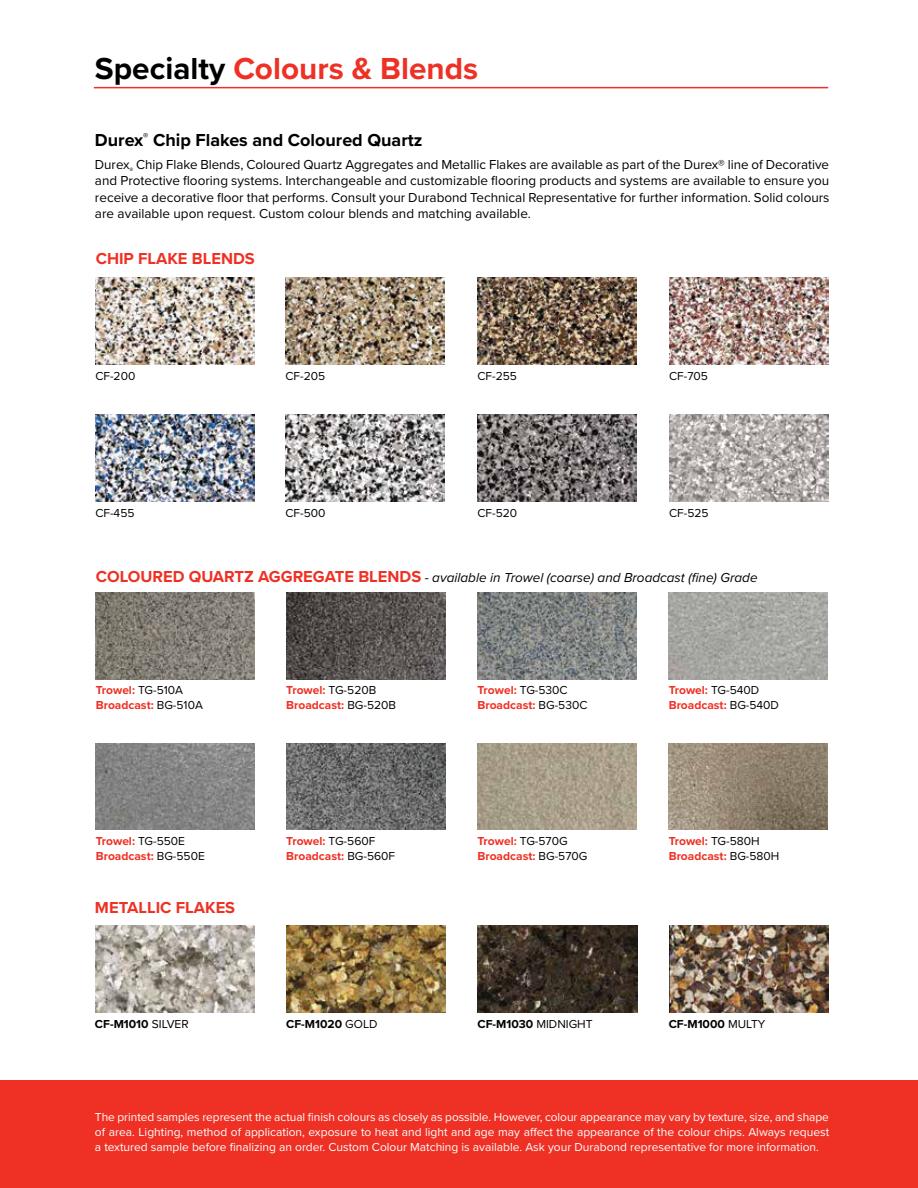
<style>
.page{position:relative;width:918px;height:1188px;background:#fff}
.page>*{position:absolute;margin:0;border:0;box-sizing:border-box;transform-origin:0 0}
.t1{font:700 31.5px "Proxima Nova";color:#ee3124}
.t2{font:700 18px "Proxima Nova";color:#000}
.t3{font:700 16.5px "Proxima Nova";color:#ee3124}
.t4{font:13.5px/16.5px "Proxima Nova";color:#000;text-align:justify}
.t5{font:italic 13.5px "Proxima Nova";color:#000}
.t6{font:12px/15px "Proxima Nova";color:#fff;text-align:justify}
.t7{font:700 12px/15px "Proxima Nova";color:#ee3124}
.t8{font:700 12px "Proxima Nova";color:#000}
.t9{font:12px "Proxima Nova";color:#000}
.s1{color:#000}
.s2{font-weight:700;font-style:normal;font-size:16.5px;color:#ee3124}
.s3{font-weight:400;color:#000}
.s4{font-weight:400}
</style>
<div class="page">
<img style="left:96px;top:592px;width:159px;height:87px">
<img style="left:669px;top:592px;width:159px;height:87px">
<img style="left:477px;top:592px;width:160px;height:87px">
<img style="left:286px;top:592px;width:159px;height:87px">
<img style="left:96px;top:743px;width:159px;height:87px">
<img style="left:669px;top:743px;width:159px;height:87px">
<img style="left:477px;top:743px;width:160px;height:87px">
<img style="left:286px;top:743px;width:159px;height:87px">
<img style="left:95px;top:925px;width:160px;height:87px">
<img style="left:669px;top:925px;width:159px;height:87px">
<img style="left:478px;top:925px;width:159px;height:87px">
<img style="left:287px;top:925px;width:159px;height:87px">
<img style="left:95px;top:415px;width:160px;height:86px">
<img style="left:669px;top:415px;width:159px;height:86px">
<img style="left:477px;top:415px;width:160px;height:86px">
<img style="left:285px;top:415px;width:160px;height:86px">
<img style="left:669px;top:277px;width:159px;height:87px">
<img style="left:285px;top:277px;width:160px;height:87px">
<img style="left:95px;top:277px;width:160px;height:87px">
<img style="left:477px;top:277px;width:160px;height:87px">
<div style="left:0;top:1080px;width:918px;height:108px;background:#ee3124"></div>
<hr style="left:94px;top:87px;width:734px;height:1px;background:#ee3124">
<h1 class="t1" style="left:95px;top:45px;width:385px"><span class="s1">Specialty</span> Colours &amp; Blends</h1>
<h2 class="t2" style="left:95px;top:126px;width:329px">Durex<sup>®</sup> Chip Flakes and Coloured Quartz</h2>
<p class="t4" style="left:95px;top:155px;width:736px">Durex<sub>®</sub> Chip Flake Blends, Coloured Quartz Aggregates and Metallic Flakes are available as part of the Durex® line of Decorative and Protective flooring systems. Interchangeable and customizable flooring products and systems are available to ensure you receive a decorative floor that performs. Consult your Durabond Technical Representative for further information. Solid colours are available upon request. Custom colour blends and matching available.</p>
<p class="t3" style="left:96px;top:246px;width:161px">CHIP FLAKE BLENDS</p>
<p class="t9" style="left:95px;top:368px;width:42px">CF-200</p>
<p class="t9" style="left:285px;top:368px;width:41px">CF-205</p>
<p class="t9" style="left:669px;top:368px;width:40px">CF-705</p>
<p class="t9" style="left:477px;top:368px;width:41px">CF-255</p>
<p class="t9" style="left:95px;top:504px;width:41px">CF-455</p>
<p class="t9" style="left:285px;top:504px;width:42px">CF-500</p>
<p class="t9" style="left:477px;top:504px;width:41px">CF-520</p>
<p class="t9" style="left:669px;top:504px;width:41px">CF-525</p>
<p class="t5" style="left:96px;top:568px;width:663px"><span class="s2">COLOURED QUARTZ AGGREGATE BLENDS</span> - available in Trowel (coarse) and Broadcast (fine) Grade</p>
<p class="t7" style="left:96px;top:683px;width:109px">Trowel: <span class="s3">TG-510A<br></span>Broadcast: <span class="s3">BG-510A</span></p>
<p class="t7" style="left:286px;top:683px;width:111px">Trowel: <span class="s3">TG-520B<br></span>Broadcast: <span class="s3">BG-520B</span></p>
<p class="t7" style="left:477px;top:683px;width:112px">Trowel: <span class="s3">TG-530C<br></span>Broadcast: <span class="s3">BG-530C</span></p>
<p class="t7" style="left:669px;top:683px;width:112px">Trowel: <span class="s3">TG-540D<br></span>Broadcast: <span class="s3">BG-540D</span></p>
<p class="t7" style="left:96px;top:833px;width:111px">Trowel: <span class="s3">TG-550E<br></span>Broadcast: <span class="s3">BG-550E</span></p>
<p class="t7" style="left:286px;top:833px;width:110px">Trowel: <span class="s3">TG-560F<br></span>Broadcast: <span class="s3">BG-560F</span></p>
<p class="t7" style="left:477px;top:833px;width:111px">Trowel: <span class="s3">TG-570G<br></span>Broadcast: <span class="s3">BG-570G</span></p>
<p class="t7" style="left:669px;top:833px;width:112px">Trowel: <span class="s3">TG-580H<br></span>Broadcast: <span class="s3">BG-580H</span></p>
<p class="t3" style="left:95px;top:895px;width:142px">METALLIC FLAKES</p>
<p class="t8" style="left:95px;top:1015px;width:95px">CF-M1010 <span class="s4">SILVER</span></p>
<p class="t8" style="left:286px;top:1015px;width:93px">CF-M1020 <span class="s4">GOLD</span></p>
<p class="t8" style="left:477px;top:1015px;width:117px">CF-M1030 <span class="s4">MIDNIGHT</span></p>
<p class="t8" style="left:669px;top:1015px;width:98px">CF-M1000 <span class="s4">MULTY</span></p>
<p class="t6" style="left:95px;top:1109px;width:736px">The printed samples represent the actual finish colours as closely as possible. However, colour appearance may vary by texture, size, and shape of area. Lighting, method of application, exposure to heat and light and age may affect the appearance of the colour chips. Always request a textured sample before finalizing an order. Custom Colour Matching is available. Ask your Durabond representative for more information.</p>
</div>
